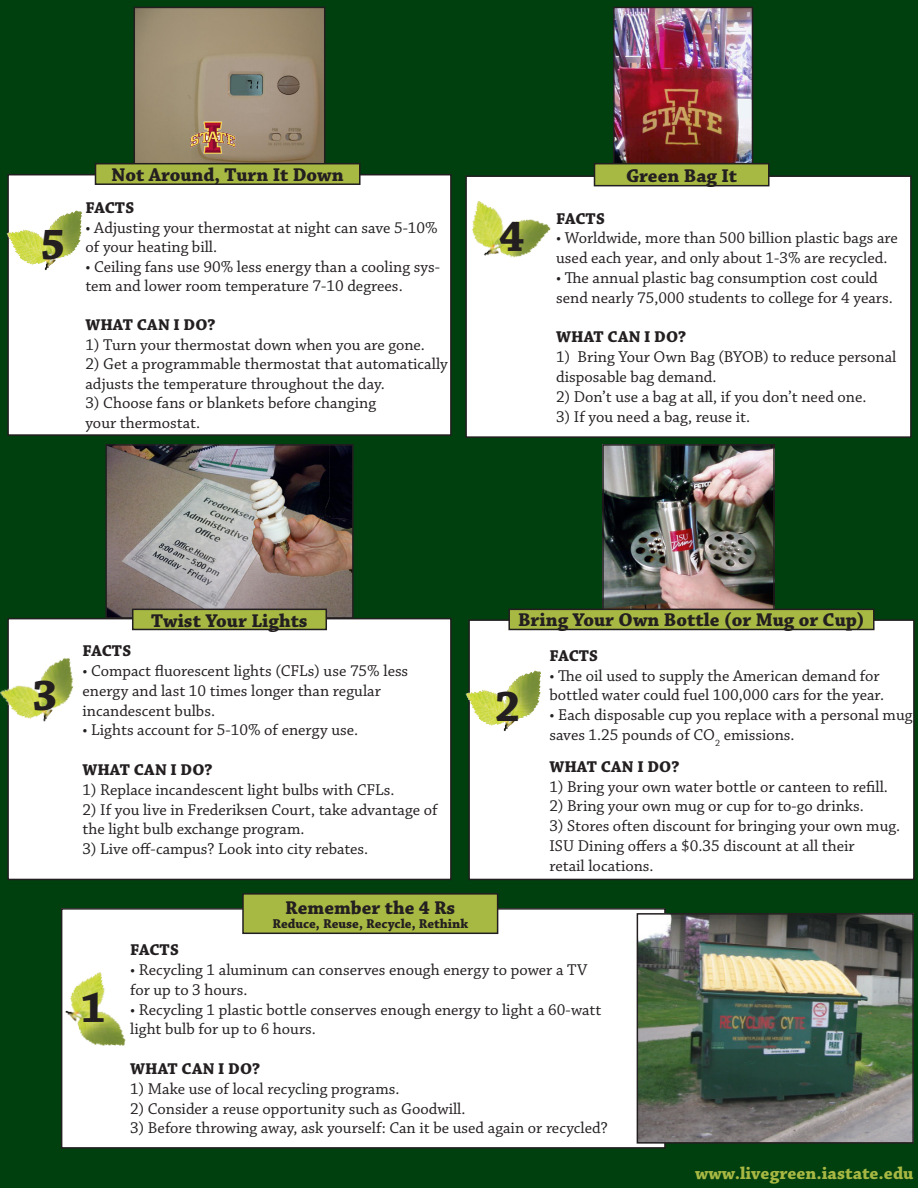
<style>
.page{position:relative;width:918px;height:1188px;background:#003f0e}
.page>*{position:absolute;margin:0;border:0;box-sizing:border-box;transform-origin:0 0}
.Number{font:700 45px "Chaparral Pro";color:#231f20}
.Heading{font:700 19.5px "Chaparral Pro";color:#231f20}
.Body{font:700 18px "Chaparral Pro";color:#a7b843}
.Body-2{font:16.5px/19.8px "Chaparral Pro";color:#231f20}
.Body-3{font:700 16.5px "Chaparral Pro";letter-spacing:.005em;color:#231f20}
.Heading-2{font:700 13.5px "Chaparral Pro";color:#231f20}
</style>
<div class="page">
<img style="left:616px;top:10px;width:134px;height:152px">
<div style="left:613px;top:7px;width:140px;height:186px;border:2px solid #231f20"></div>
<div style="left:466px;top:176px;width:445px;height:261px;background:#fff"></div>
<div style="left:465px;top:175px;width:447px;height:263px;border:2px solid #231f20"></div>
<img style="left:465px;top:175px;width:97px;height:113px">
<div style="left:469px;top:620px;width:445px;height:259px;background:#fff"></div>
<div style="left:468px;top:619px;width:447px;height:261px;border:2px solid #231f20"></div>
<img style="left:465px;top:666px;width:76px;height:71px">
<div style="left:62px;top:909px;width:603px;height:239px;background:#fff"></div>
<div style="left:61px;top:908px;width:605px;height:241px;border:2px solid #231f20"></div>
<img style="left:61px;top:965px;width:65px;height:92px">
<svg style="left:242px;top:893px;width:257px;height:42px;background:#9dac44"></svg>
<div style="left:8px;top:619px;width:443px;height:260px;background:#fff"></div>
<div style="left:7px;top:618px;width:445px;height:262px;border:2px solid #231f20"></div>
<img style="left:0;top:651px;width:74px;height:84px">
<div style="left:8px;top:175px;width:443px;height:260px;background:#fff"></div>
<div style="left:7px;top:174px;width:445px;height:262px;border:2px solid #231f20"></div>
<img style="left:6px;top:206px;width:76px;height:70px">
<img style="left:137px;top:10px;width:185px;height:152px">
<div style="left:134px;top:7px;width:191px;height:166px;border:2px solid #231f20"></div>
<img style="left:190px;top:118px;width:47px;height:38px">
<img style="left:605px;top:447px;width:167px;height:161px">
<div style="left:602px;top:444px;width:173px;height:175px;border:2px solid #231f20"></div>
<img style="left:640px;top:916px;width:271px;height:225px">
<div style="left:637px;top:913px;width:277px;height:231px;border:2px solid #231f20"></div>
<img style="left:108px;top:447px;width:243px;height:169px">
<div style="left:105px;top:444px;width:249px;height:175px;border:2px solid #231f20"></div>
<svg style="left:94px;top:162px;width:267px;height:23px;background:#919f3e"></svg>
<svg style="left:593px;top:162px;width:177px;height:25px;background:#939f41"></svg>
<svg style="left:131px;top:608px;width:197px;height:23px;background:#96a346"></svg>
<svg style="left:508px;top:608px;width:367px;height:23px;background:#95a244"></svg>
<p class="Number" style="left:40px;top:218px;width:27px">5</p>
<p class="Heading" style="left:112px;top:164px;width:234px">Not Around, Turn It Down</p>
<p class="Heading" style="left:626px;top:164px;width:113px">Green Bag It</p>
<p class="Body-3" style="left:85px;top:199px;width:50px">FACTS</p>
<p class="Body-2" style="left:85px;top:219px;width:354px">• Adjusting your thermostat at night can save 5-10% of your heating bill.</p>
<p class="Body-2" style="left:85px;top:258px;width:356px">• Ceiling fans use 90% less energy than a cooling sys&shy;tem and lower room temperature 7-10 degrees.</p>
<p class="Body-3" style="left:85px;top:316px;width:132px">WHAT CAN I DO?</p>
<p class="Body-2" style="left:85px;top:336px;width:341px">1) Turn your thermostat down when you are gone.</p>
<p class="Body-2" style="left:85px;top:355px;width:364px">2) Get a programmable thermostat that automatically adjusts the temperature throughout the day.</p>
<p class="Body-2" style="left:85px;top:394px;width:292px">3) Choose fans or blankets before changing your thermostat.</p>
<p class="Number" style="left:499px;top:211px;width:27px">4</p>
<p class="Body-3" style="left:556px;top:209px;width:50px">FACTS</p>
<p class="Body-2" style="left:556px;top:229px;width:343px">• Worldwide, more than 500 billion plastic bags are used each year, and only about 1-3% are recycled.</p>
<p class="Body-2" style="left:556px;top:269px;width:338px">• The annual plastic bag consumption cost could send nearly 75,000 students to college for 4 years.</p>
<p class="Body-3" style="left:556px;top:328px;width:132px">WHAT CAN I DO?</p>
<p class="Body-2" style="left:556px;top:348px;width:342px">1) Bring Your Own Bag (BYOB) to reduce personal disposable bag demand.</p>
<p class="Body-2" style="left:556px;top:387px;width:312px">2) Don’t use a bag at all, if you don’t need one.</p>
<p class="Body-2" style="left:556px;top:407px;width:196px">3) If you need a bag, reuse it.</p>
<p class="Number" style="left:32px;top:669px;width:27px">3</p>
<p class="Heading" style="left:151px;top:609px;width:158px">Twist Your Lights</p>
<p class="Heading" style="left:518px;top:608px;width:348px">Bring Your Own Bottle (or Mug or Cup)</p>
<p class="Body-3" style="left:82px;top:641px;width:50px">FACTS</p>
<p class="Body-2" style="left:82px;top:661px;width:327px">• Compact fluorescent lights (CFLs) use 75% less energy and last 10 times longer than regular incandescent bulbs.</p>
<p class="Body-2" style="left:82px;top:721px;width:277px">• Lights account for 5-10% of energy use.</p>
<p class="Body-3" style="left:82px;top:760px;width:132px">WHAT CAN I DO?</p>
<p class="Body-2" style="left:82px;top:780px;width:314px">1) Replace incandescent light bulbs with CFLs.</p>
<p class="Body-2" style="left:82px;top:800px;width:357px">2) If you live in Frederiksen Court, take advantage of the light bulb exchange program.</p>
<p class="Body-2" style="left:82px;top:840px;width:287px">3) Live off-campus? Look into city rebates.</p>
<p class="Heading" style="left:285px;top:896px;width:172px">Remember the 4 Rs</p>
<p class="Heading-2" style="left:272px;top:915px;width:197px">Reduce, Reuse, Recycle, Rethink</p>
<p class="Number" style="left:495px;top:681px;width:27px">2</p>
<p class="Body-3" style="left:549px;top:646px;width:50px">FACTS</p>
<p class="Body-2" style="left:549px;top:666px;width:336px">• The oil used to supply the American demand for bottled water could fuel 100,000 cars for the year.</p>
<p class="Body-2" style="left:549px;top:706px;width:365px">• Each disposable cup you replace with a personal mug saves 1.25 pounds of CO<sub>2</sub> emissions.</p>
<p class="Body-3" style="left:549px;top:757px;width:132px">WHAT CAN I DO?</p>
<p class="Body-2" style="left:549px;top:777px;width:340px">1) Bring your own water bottle or canteen to refill.</p>
<p class="Body-2" style="left:549px;top:797px;width:316px">2) Bring your own mug or cup for to-go drinks.</p>
<p class="Body-2" style="left:549px;top:817px;width:352px">3) Stores often discount for bringing your own mug.</p>
<p class="Body-2" style="left:549px;top:837px;width:307px">ISU Dining offers a $0.35 discount at all their retail locations.</p>
<p class="Number" style="left:81px;top:981px;width:27px">1</p>
<p class="Body-3" style="left:130px;top:940px;width:50px">FACTS</p>
<p class="Body-2" style="left:130px;top:961px;width:459px">• Recycling 1 aluminum can conserves enough energy to power a TV for up to 3 hours.</p>
<p class="Body-2" style="left:130px;top:1000px;width:473px">• Recycling 1 plastic bottle conserves enough energy to light a 60-watt light bulb for up to 6 hours.</p>
<p class="Body-3" style="left:130px;top:1059px;width:132px">WHAT CAN I DO?</p>
<p class="Body-2" style="left:130px;top:1079px;width:271px">1) Make use of local recycling programs.</p>
<p class="Body-2" style="left:130px;top:1099px;width:337px">2) Consider a reuse opportunity such as Goodwill.</p>
<p class="Body-2" style="left:130px;top:1119px;width:479px">3) Before throwing away, ask yourself: Can it be used again or recycled?</p>
<p class="Body" style="left:695px;top:1163px;width:220px">www.livegreen.iastate.edu</p>
</div>
